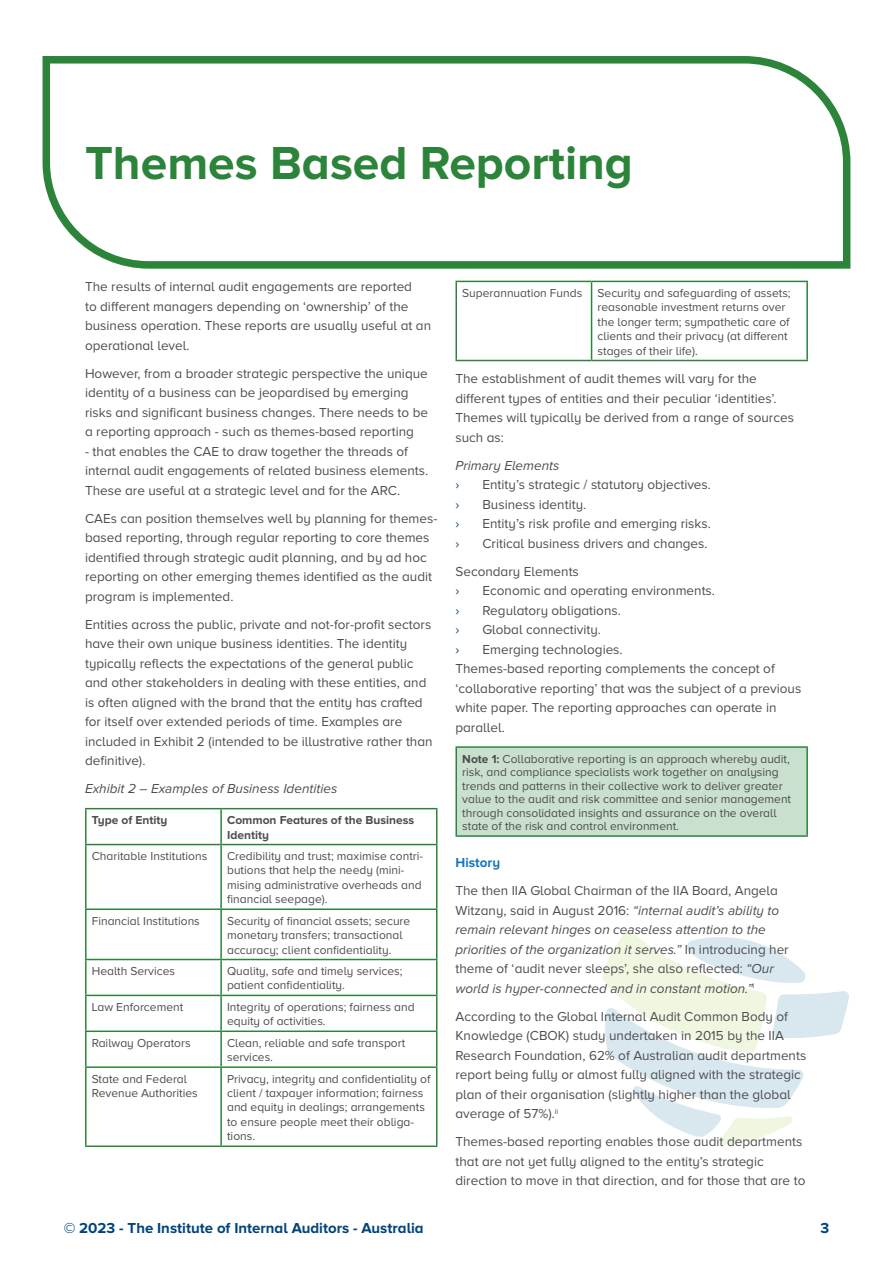
<style>
.page{position:relative;width:893px;height:1263px;background:#fff}
.page>*{position:absolute;margin:0;border:0;box-sizing:border-box;transform-origin:0 0}
.t1{font:700 48px "Proxima Nova A";color:#2c843a}
.t2{font:700 15px "Proxima Nova A";color:#00447c}
.t3{font:13.5px/19.5px "Proxima Nova A";color:#4d4d4f}
.t4{font:italic 13.5px/19.5px "Proxima Nova A";color:#4d4d4f}
.t5{font:13.5px "Proxima Nova A";color:#00447c}
.t6{font:700 13.5px "Proxima Nova A";color:#1677bd}
.t7{font:12px/14.4px "Proxima Nova A";color:#4d4d4f}
.t8{font:700 12px/14.4px "Proxima Nova A";color:#4d4d4f}
.s1{font-weight:700}
.s2{font-style:normal}
</style>
<div class="page">
<svg style="left:602px;top:931px;width:247px;height:213px"></svg>
<svg style="left:42px;top:56px;width:809px;height:213px"></svg>
<hr style="left:85px;top:808px;width:136px;height:1px;background:#2c843a">
<hr style="left:85px;top:809px;width:2px;height:35px;background:#2c843a">
<hr style="left:221px;top:808px;width:216px;height:1px;background:#2c843a">
<hr style="left:220px;top:809px;width:2px;height:35px;background:#2c843a">
<hr style="left:436px;top:809px;width:1px;height:35px;background:#2c843a">
<hr style="left:85px;top:844px;width:136px;height:1px;background:#2c843a">
<hr style="left:85px;top:845px;width:2px;height:63px;background:#2c843a">
<hr style="left:221px;top:844px;width:216px;height:1px;background:#2c843a">
<hr style="left:220px;top:845px;width:2px;height:63px;background:#2c843a">
<hr style="left:436px;top:845px;width:1px;height:63px;background:#2c843a">
<hr style="left:85px;top:908px;width:136px;height:2px;background:#2c843a">
<hr style="left:85px;top:910px;width:2px;height:49px;background:#2c843a">
<hr style="left:221px;top:908px;width:216px;height:2px;background:#2c843a">
<hr style="left:220px;top:910px;width:2px;height:49px;background:#2c843a">
<hr style="left:436px;top:910px;width:1px;height:49px;background:#2c843a">
<hr style="left:85px;top:959px;width:136px;height:1px;background:#2c843a">
<hr style="left:85px;top:960px;width:2px;height:35px;background:#2c843a">
<hr style="left:221px;top:959px;width:216px;height:1px;background:#2c843a">
<hr style="left:220px;top:960px;width:2px;height:35px;background:#2c843a">
<hr style="left:436px;top:960px;width:1px;height:35px;background:#2c843a">
<hr style="left:85px;top:995px;width:136px;height:1px;background:#2c843a">
<hr style="left:85px;top:996px;width:2px;height:34px;background:#2c843a">
<hr style="left:221px;top:995px;width:216px;height:1px;background:#2c843a">
<hr style="left:220px;top:996px;width:2px;height:34px;background:#2c843a">
<hr style="left:436px;top:996px;width:1px;height:34px;background:#2c843a">
<hr style="left:85px;top:1030px;width:136px;height:2px;background:#2c843a">
<hr style="left:85px;top:1032px;width:2px;height:34px;background:#2c843a">
<hr style="left:221px;top:1030px;width:216px;height:2px;background:#2c843a">
<hr style="left:220px;top:1032px;width:2px;height:34px;background:#2c843a">
<hr style="left:436px;top:1032px;width:1px;height:34px;background:#2c843a">
<hr style="left:85px;top:1066px;width:136px;height:2px;background:#2c843a">
<hr style="left:85px;top:1068px;width:2px;height:77px;background:#2c843a">
<hr style="left:221px;top:1066px;width:216px;height:2px;background:#2c843a">
<hr style="left:220px;top:1068px;width:2px;height:77px;background:#2c843a">
<hr style="left:436px;top:1068px;width:1px;height:77px;background:#2c843a">
<hr style="left:85px;top:1145px;width:136px;height:2px;background:#2c843a">
<hr style="left:221px;top:1145px;width:216px;height:2px;background:#2c843a">
<hr style="left:455px;top:281px;width:137px;height:1px;background:#2c843a">
<hr style="left:455px;top:282px;width:2px;height:78px;background:#2c843a">
<hr style="left:592px;top:281px;width:216px;height:1px;background:#2c843a">
<hr style="left:591px;top:282px;width:1px;height:78px;background:#2c843a">
<hr style="left:806px;top:282px;width:2px;height:78px;background:#2c843a">
<hr style="left:455px;top:360px;width:137px;height:1px;background:#2c843a">
<hr style="left:592px;top:360px;width:216px;height:1px;background:#2c843a">
<div style="left:456px;top:747px;width:351px;height:89px;background:#cae0ce"></div>
<hr style="left:455px;top:746px;width:353px;height:2px;background:#2c843a">
<hr style="left:455px;top:748px;width:2px;height:87px;background:#2c843a">
<hr style="left:806px;top:748px;width:2px;height:87px;background:#2c843a">
<hr style="left:455px;top:835px;width:353px;height:2px;background:#2c843a">
<h1 class="t1" style="left:85px;top:136px;width:549px">Themes Based Reporting</h1>
<p class="t3" style="left:85px;top:277px;width:348px">The results of internal audit engagements are reported<br>to different managers depending on ‘ownership’ of the business operation. These reports are usually useful at an operational level.</p>
<p class="t3" style="left:85px;top:363px;width:345px">However, from a broader strategic perspective the unique identity of a business can be jeopardised by emerging risks and significant business changes. There needs to be a reporting approach - such as themes-based reporting</p>
<p class="t3" style="left:85px;top:441px;width:345px">- that enables the CAE to draw together the threads of internal audit engagements of related business elements.<br>These are useful at a strategic level and for the ARC.</p>
<p class="t3" style="left:85px;top:508px;width:354px">CAEs can position themselves well by planning for themes&shy;based reporting, through regular reporting to core themes identified through strategic audit planning, and by ad hoc reporting on other emerging themes identified as the audit program is implemented.</p>
<p class="t3" style="left:85px;top:614px;width:349px">Entities across the public, private and not-for-profit sectors have their own unique business identities. The identity typically reflects the expectations of the general public and other stakeholders in dealing with these entities, and is often aligned with the brand that the entity has crafted for itself over extended periods of time. Examples are included in Exhibit 2 (intended to be illustrative rather than definitive).</p>
<p class="t4" style="left:85px;top:779px;width:254px">Exhibit 2 – Examples of Business Identities</p>
<p class="t8" style="left:92px;top:813px;width:77px">Type of Entity</p>
<p class="t8" style="left:227px;top:813px;width:189px">Common Features of the Business<br>Identity</p>
<p class="t7" style="left:92px;top:849px;width:117px">Charitable Institutions</p>
<p class="t7" style="left:227px;top:849px;width:198px">Credibility and trust; maximise contri&shy;butions that help the needy (mini&shy;mising administrative overheads and financial seepage).</p>
<p class="t7" style="left:92px;top:913px;width:110px">Financial Institutions</p>
<p class="t7" style="left:227px;top:913px;width:185px">Security of financial assets; secure monetary transfers; transactional accuracy; client confidentiality.</p>
<p class="t7" style="left:92px;top:964px;width:85px">Health Services</p>
<p class="t7" style="left:227px;top:964px;width:177px">Quality, safe and timely services; patient confidentiality.</p>
<p class="t7" style="left:92px;top:999px;width:93px">Law Enforcement</p>
<p class="t7" style="left:227px;top:999px;width:189px">Integrity of operations; fairness and equity of activities.</p>
<p class="t7" style="left:92px;top:1035px;width:100px">Railway Operators</p>
<p class="t7" style="left:227px;top:1035px;width:180px">Clean, reliable and safe transport services.</p>
<p class="t7" style="left:92px;top:1071px;width:108px">State and Federal<br>Revenue Authorities</p>
<p class="t7" style="left:227px;top:1071px;width:205px">Privacy, integrity and confidentiality of client / taxpayer information; fairness and equity in dealings; arrangements to ensure people meet their obliga&shy;tions.</p>
<p class="t7" style="left:462px;top:286px;width:122px">Superannuation Funds</p>
<p class="t7" style="left:598px;top:286px;width:195px">Security and safeguarding of assets; reasonable investment returns over the longer term; sympathetic care of clients and their privacy (at different stages of their life).</p>
<p class="t3" style="left:455px;top:369px;width:340px">The establishment of audit themes will vary for the different types of entities and their peculiar ‘identities’.<br>Themes will typically be derived from a range of sources such as:</p>
<p class="t4" style="left:455px;top:455px;width:105px">Primary Elements</p>
<p class="t5" style="left:455px;top:477px;width:5px">›</p>
<p class="t3" style="left:482px;top:475px;width:230px">Entity’s strategic / statutory objectives.</p>
<p class="t5" style="left:455px;top:497px;width:5px">›</p>
<p class="t3" style="left:482px;top:494px;width:105px">Business identity.</p>
<p class="t5" style="left:455px;top:516px;width:5px">›</p>
<p class="t3" style="left:482px;top:514px;width:230px">Entity’s risk profile and emerging risks.</p>
<p class="t5" style="left:455px;top:536px;width:5px">›</p>
<p class="t3" style="left:455px;top:529px;width:254px;line-height:28px;text-indent:27px">Critical business drivers and changes.<br>Secondary Elements</p>
<p class="t5" style="left:455px;top:583px;width:5px">›</p>
<p class="t3" style="left:482px;top:581px;width:234px">Economic and operating environments.</p>
<p class="t5" style="left:455px;top:603px;width:5px">›</p>
<p class="t3" style="left:482px;top:600px;width:140px">Regulatory obligations.</p>
<p class="t5" style="left:455px;top:622px;width:5px">›</p>
<p class="t3" style="left:482px;top:620px;width:120px">Global connectivity.</p>
<p class="t5" style="left:455px;top:642px;width:5px">›</p>
<p class="t3" style="left:455px;top:639px;width:347px;text-indent:27px">Emerging technologies.<br>Themes-based reporting complements the concept of ‘collaborative reporting’ that was the subject of a previous white paper. The reporting approaches can operate in parallel.</p>
<p class="t7" style="left:462px;top:752px;width:330px;line-height:13.5px"><span class="s1">Note 1:</span> Collaborative reporting is an approach whereby audit, risk, and compliance specialists work together on analysing trends and patterns in their collective work to deliver greater value to the audit and risk committee and senior management through consolidated insights and assurance on the overall state of the risk and control environment.</p>
<p class="t6" style="left:455px;top:855px;width:46px">History</p>
<p class="t4" style="left:455px;top:881px;width:335px"><span class="s2">The then IIA Global Chairman of the IIA Board, Angela Witzany, said in August 2016:</span> “internal audit’s ability to remain relevant hinges on ceaseless attention to the priorities of the organization it serves.” <span class="s2">In introducing her theme of ‘audit never sleeps’, she also reflected:</span> “Our world is hyper-connected and in constant motion.”<sup>i</sup></p>
<p class="t3" style="left:455px;top:1006px;width:352px">According to the Global Internal Audit Common Body of Knowledge (CBOK) study undertaken in 2015 by the IIA Research Foundation, 62% of Australian audit departments report being fully or almost fully aligned with the strategic plan of their organisation (slightly higher than the global average of 57%).<sup>ii</sup></p>
<p class="t3" style="left:455px;top:1132px;width:351px">Themes-based reporting enables those audit departments that are not yet fully aligned to the entity’s strategic direction to move in that direction, and for those that are to</p>
<p class="t2" style="left:64px;top:1219px;width:361px">© 2023 - The Institute of Internal Auditors - Australia</p>
<p class="t2" style="left:820px;top:1219px;width:10px">3</p>
</div>
